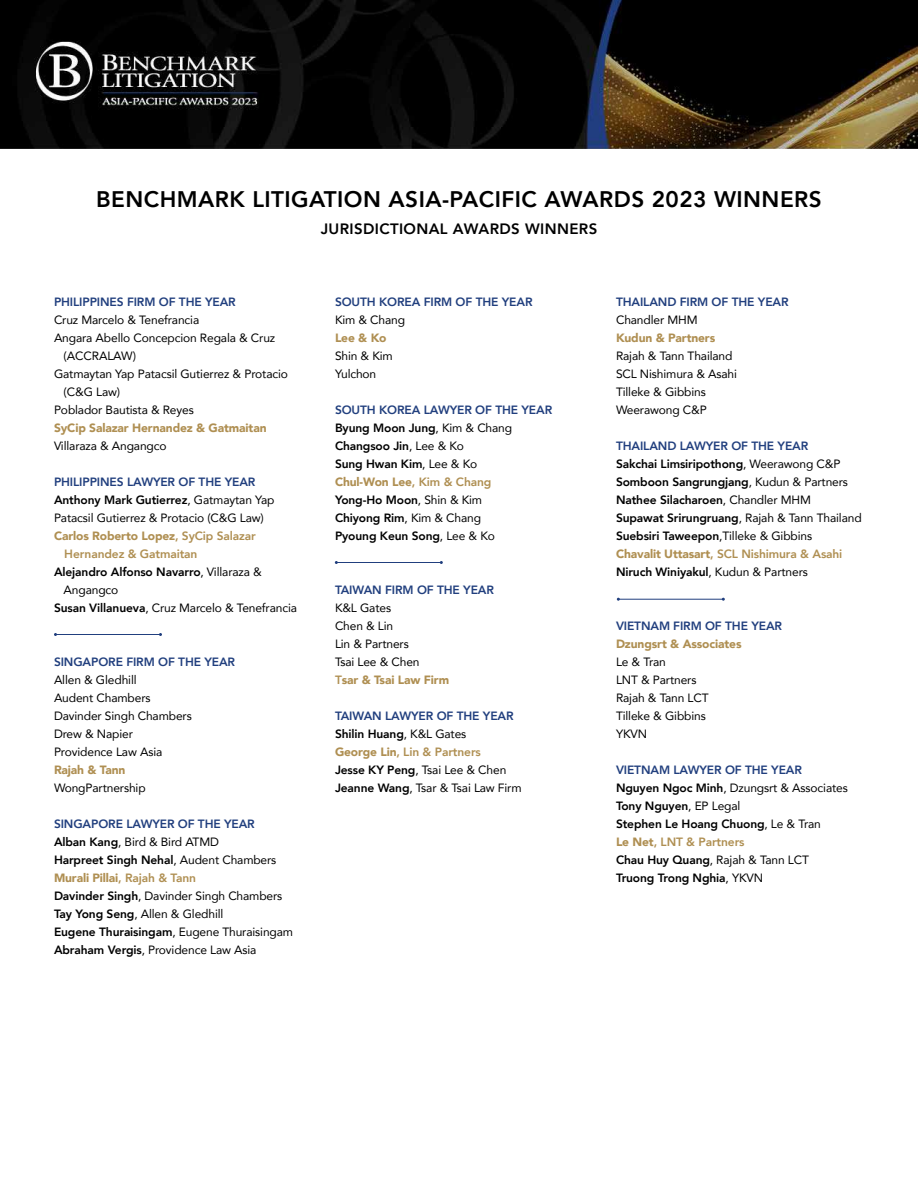
<style>
.page{position:relative;width:918px;height:1188px;background:#fff}
.page>*{position:absolute;margin:0;border:0;box-sizing:border-box;transform-origin:0 0}
.t1{font:800 22.5px "Avenir";letter-spacing:.02em;color:#000}
.t2{font:800 15px "Avenir";letter-spacing:.025em;color:#000}
.t3{font:12px/18px "Avenir";letter-spacing:-.01em;color:#000}
.t4{font:800 12px/18px "Avenir";letter-spacing:-.01em;color:#000}
.t5{font:800 12px "Avenir";letter-spacing:-.01em;color:#213f7e}
.t6{font:900 12px "Avenir";letter-spacing:-.01em;color:#af8f52}
.t7{font:800 12px "Avenir";letter-spacing:-.01em;color:#af8f52}
.s1{font-weight:400}
.s2{font-weight:800}
.s3{font-weight:800;color:#213f7e}
.s4{font-weight:900;color:#af8f52}
.s5{font-weight:800;color:#af8f52}
.s6{color:#213f7e}
.s7{color:#af8f52}
</style>
<div class="page">
<img style="left:0;top:0;width:918px;height:148px">
<hr style="left:56px;top:634px;width:104px;height:1px;background:#213f7e">
<hr style="left:336px;top:562px;width:105px;height:1px;background:#213f7e">
<hr style="left:618px;top:599px;width:105px;height:1px;background:#213f7e">
<h1 class="t1" style="left:96px;top:182px;width:727px">BENCHMARK LITIGATION ASIA-PACIFIC AWARDS 2023 WINNERS</h1>
<p class="t2" style="left:321px;top:217px;width:278px">JURISDICTIONAL AWARDS WINNERS</p>
<p class="t5" style="left:54px;top:292px;width:183px">PHILIPPINES FIRM OF THE YEAR</p>
<p class="t3" style="left:54px;top:310px;width:147px">Cruz Marcelo &amp; Tenefrancia</p>
<p class="t3" style="left:54px;top:328px;width:223px">Angara Abello Concepcion Regala &amp; Cruz</p>
<p class="t3" style="left:64px;top:346px;width:74px">(ACCRALAW)</p>
<p class="t3" style="left:54px;top:364px;width:236px">Gatmaytan Yap Patacsil Gutierrez &amp; Protacio</p>
<p class="t3" style="left:64px;top:382px;width:58px">(C&amp;G Law)</p>
<p class="t3" style="left:54px;top:400px;width:141px">Poblador Bautista &amp; Reyes</p>
<p class="t6" style="left:54px;top:418px;width:214px">SyCip Salazar Hernandez &amp; Gatmaitan</p>
<p class="t3" style="left:54px;top:436px;width:114px">Villaraza &amp; Angangco</p>
<p class="t5" style="left:54px;top:472px;width:203px">PHILIPPINES LAWYER OF THE YEAR</p>
<p class="t4" style="left:54px;top:491px;width:222px">Anthony Mark Gutierrez<span class="s1">, Gatmaytan Yap</span></p>
<p class="t3" style="left:54px;top:508px;width:211px">Patacsil Gutierrez &amp; Protacio (C&amp;G Law)</p>
<p class="t6" style="left:54px;top:526px;width:203px">Carlos Roberto Lopez<span class="s2">, SyCip Salazar</span></p>
<p class="t7" style="left:64px;top:544px;width:135px">Hernandez &amp; Gatmaitan</p>
<p class="t4" style="left:54px;top:563px;width:209px">Alejandro Alfonso Navarro<span class="s1">, Villaraza &amp;</span></p>
<p class="t3" style="left:64px;top:580px;width:56px">Angangco</p>
<p class="t3" style="left:54px;top:598px;width:245px"><span class="s2">Susan Villanueva</span>, Cruz Marcelo &amp; Tenefrancia</p>
<p class="t5" style="left:54px;top:652px;width:183px">SINGAPORE FIRM OF THE YEAR</p>
<p class="t3" style="left:54px;top:670px;width:139px">Allen &amp; Gledhill<br>Audent Chambers<br>Davinder Singh Chambers<br>Drew &amp; Napier<br>Providence Law Asia</p>
<p class="t6" style="left:54px;top:760px;width:73px">Rajah &amp; Tann</p>
<p class="t3" style="left:54px;top:778px;width:93px">WongPartnership</p>
<p class="t3" style="left:54px;top:814px;width:241px"><span class="s3">SINGAPORE LAWYER OF THE YEAR<br></span><span class="s2">Alban Kang</span>, Bird &amp; Bird ATMD<br><span class="s2">Harpreet Singh Nehal</span>, Audent Chambers <span class="s4">Murali Pillai</span><span class="s5">, Rajah &amp; Tann<br></span><span class="s2">Davinder Singh</span>, Davinder Singh Chambers <span class="s2">Tay Yong Seng</span>, Allen &amp; Gledhill<br><span class="s2">Eugene Thuraisingam</span>, Eugene Thuraisingam <span class="s2">Abraham Vergis</span>, Providence Law Asia</p>
<p class="t5" style="left:335px;top:292px;width:199px">SOUTH KOREA FIRM OF THE YEAR</p>
<p class="t3" style="left:335px;top:310px;width:72px">Kim &amp; Chang</p>
<p class="t6" style="left:335px;top:328px;width:53px">Lee &amp; Ko</p>
<p class="t3" style="left:335px;top:346px;width:59px">Shin &amp; Kim<br>Yulchon</p>
<p class="t4" style="left:335px;top:401px;width:219px"><span class="s6">SOUTH KOREA LAWYER OF THE YEAR<br></span>Byung Moon Jung<span class="s1">, Kim &amp; Chang<br></span>Changsoo Jin<span class="s1">, Lee &amp; Ko<br></span>Sung Hwan Kim<span class="s1">, Lee &amp; Ko<br></span><span class="s4">Chul-Won Lee</span><span class="s7">, Kim &amp; Chang<br></span>Yong-Ho Moon<span class="s1">, Shin &amp; Kim<br></span>Chiyong Rim<span class="s1">, Kim &amp; Chang<br></span>Pyoung Keun Song<span class="s1">, Lee &amp; Ko</span></p>
<p class="t5" style="left:335px;top:580px;width:161px">TAIWAN FIRM OF THE YEAR</p>
<p class="t3" style="left:335px;top:598px;width:116px">K&amp;L Gates<br>Chen &amp; Lin<br>Lin &amp; Partners<br>Tsai Lee &amp; Chen<br><span class="s5">T</span><span class="s4">sar &amp; Tsai Law Firm</span></p>
<p class="t3" style="left:335px;top:706px;width:188px"><span class="s3">TAIWAN LAWYER OF THE YEAR<br></span><span class="s2">Shilin Huang</span>, K&amp;L Gates<br><span class="s4">George Lin</span><span class="s5">, Lin &amp; Partners<br></span><span class="s2">Jesse KY Peng</span>, Tsai Lee &amp; Chen<br><span class="s2">Jeanne Wang</span>, Tsar &amp; Tsai Law Firm</p>
<p class="t5" style="left:616px;top:292px;width:174px">THAILAND FIRM OF THE YEAR</p>
<p class="t3" style="left:616px;top:310px;width:83px">Chandler MHM</p>
<p class="t6" style="left:616px;top:328px;width:101px">Kudun &amp; Partners</p>
<p class="t3" style="left:616px;top:346px;width:122px">Rajah &amp; Tann Thailand<br>SCL Nishimura &amp; Asahi<br>Tilleke &amp; Gibbins<br>Weerawong C&amp;P</p>
<p class="t4" style="left:616px;top:437px;width:247px"><span class="s6">THAILAND LAWYER OF THE YEAR<br></span>Sakchai Limsiripothong<span class="s1">, Weerawong C&amp;P </span>Somboon Sangrungjang<span class="s1">, Kudun &amp; Partners </span>Nathee Silacharoen<span class="s1">, Chandler MHM </span>Supawat Srirungruang<span class="s1">, Rajah &amp; Tann Thailand </span>Suebsiri Taweepon<span class="s1">,Tilleke &amp; Gibbins<br></span><span class="s4">Chavalit Uttasart</span><span class="s7">, SCL Nishimura &amp; Asahi </span>Niruch Winiyakul<span class="s1">, Kudun &amp; Partners</span></p>
<p class="t5" style="left:616px;top:616px;width:168px">VIETNAM FIRM OF THE YEAR</p>
<p class="t6" style="left:616px;top:634px;width:127px">Dzungsrt &amp; Associates</p>
<p class="t3" style="left:616px;top:652px;width:94px">Le &amp; Tran<br>LNT &amp; Partners<br>Rajah &amp; Tann LCT<br>Tilleke &amp; Gibbins<br>YKVN</p>
<p class="t4" style="left:616px;top:761px;width:233px"><span class="s6">VIETNAM LAWYER OF THE YEAR<br></span>Nguyen Ngoc Minh<span class="s1">, Dzungsrt &amp; Associates<br></span>Tony Nguyen<span class="s1">, EP Legal<br></span>Stephen Le Hoang Chuong<span class="s1">, Le &amp; Tran<br></span><span class="s4">Le Net</span><span class="s7">, LNT &amp; Partners<br></span>Chau Huy Quang<span class="s1">, Rajah &amp; Tann LCT<br></span>Truong Trong Nghia<span class="s1">, YKVN</span></p>
</div>
